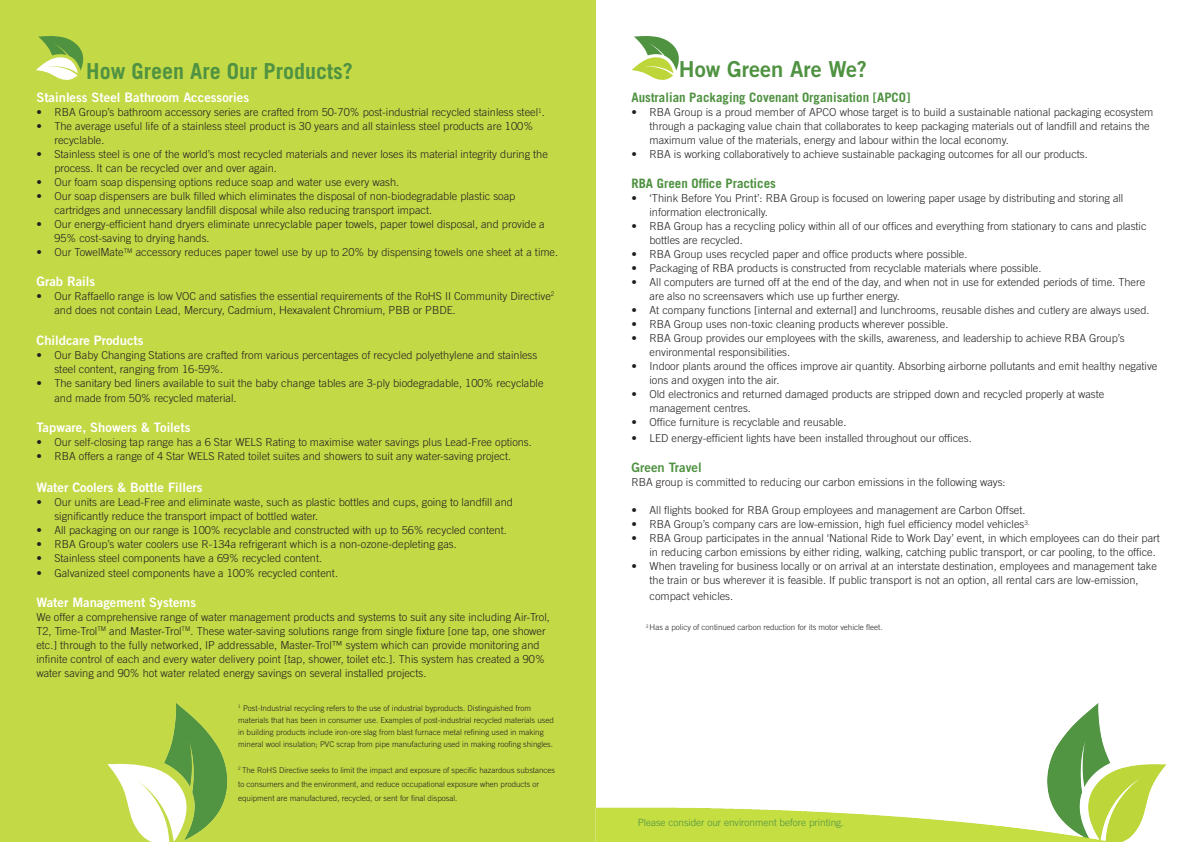
<style>
.page{position:relative;width:1191px;height:842px;background:#fff}
.page>*{position:absolute;margin:0;border:0;box-sizing:border-box;transform-origin:0 0}
.t1{font:700 22px "Trade Gothic LT Std";color:#4f9241}
.t2{font:22px "Trade Gothic LT Std Bd 2";color:#4f9241}
.t3{font:13px "Trade Gothic LT Std Bd 2";color:#fff}
.t4{font:700 13px "Trade Gothic LT Std";color:#4f9241}
.t5{font:13px "Trade Gothic LT Std Bd 2";color:#4f9241}
.t6{font:300 11px/14px "Trade Gothic LT Std";color:#231f20}
.t7{font:300 10px "Trade Gothic LT Std";color:#4c9241}
.t8{font:300 8px/12px "Trade Gothic LT Std";color:#231f20}
</style>
<div class="page">
<div style="left:0;top:1px;width:596px;height:841px;background:#c4d946"></div>
<img style="left:107px;top:703px;width:1060px;height:139px">
<svg style="left:631px;top:36px;width:48px;height:44px"></svg>
<svg style="left:36px;top:36px;width:47px;height:44px"></svg>
<p class="t1" style="left:86px;top:58px;width:268px">How Green Are Our Products?</p>
<p class="t3" style="left:36px;top:90px;width:214px">Stainless Steel Bathroom Accessories</p>
<p class="t6" style="left:36px;top:105px;width:510px">• RBA Group’s bathroom accessory series are crafted from 50-70% post-industrial recycled stainless steel<sup>1</sup>.</p>
<p class="t6" style="left:54px;top:119px;width:480px;text-indent:-18px">• The average useful life of a stainless steel product is 30 years and all stainless steel products are 100% recyclable.</p>
<p class="t6" style="left:54px;top:147px;width:495px;text-indent:-18px">• Stainless steel is one of the world’s most recycled materials and never loses its material integrity during the process. It can be recycled over and over again.</p>
<p class="t6" style="left:36px;top:175px;width:364px">• Our foam soap dispensing options reduce soap and water use every wash.</p>
<p class="t6" style="left:54px;top:189px;width:462px;text-indent:-18px">• Our soap dispensers are bulk filled which eliminates the disposal of non-biodegradable plastic soap cartridges and unnecessary landfill disposal while also reducing transport impact.</p>
<p class="t6" style="left:54px;top:217px;width:492px;text-indent:-18px">• Our energy-efficient hand dryers eliminate unrecyclable paper towels, paper towel disposal, and provide a<br>95% cost-saving to drying hands.</p>
<p class="t6" style="left:36px;top:245px;width:523px">• Our TowelMate<sup>TM</sup> accessory reduces paper towel use by up to 20% by dispensing towels one sheet at a time.</p>
<p class="t3" style="left:36px;top:273px;width:60px">Grab Rails</p>
<p class="t6" style="left:54px;top:289px;width:501px;text-indent:-18px">• Our Raffaello range is low VOC and satisfies the essential requirements of the RoHS II Community Directive<sup>2 </sup>and does not contain Lead, Mercury, Cadmium, Hexavalent Chromium, PBB or PBDE.</p>
<p class="t3" style="left:36px;top:332px;width:109px">Childcare Products</p>
<p class="t6" style="left:54px;top:348px;width:484px;text-indent:-18px">• Our Baby Changing Stations are crafted from various percentages of recycled polyethylene and stainless steel content, ranging from 16-59%.</p>
<p class="t6" style="left:54px;top:376px;width:490px;line-height:14.4px;text-indent:-18px">• The sanitary bed liners available to suit the baby change tables are 3-ply biodegradable, 100% recyclable and made from 50% recycled material.</p>
<p class="t3" style="left:36px;top:419px;width:156px">Tapware, Showers &amp; Toilets</p>
<p class="t6" style="left:36px;top:435px;width:497px">• Our self-closing tap range has a 6 Star WELS Rating to maximise water savings plus Lead-Free options.</p>
<p class="t6" style="left:36px;top:449px;width:476px">• RBA offers a range of 4 Star WELS Rated toilet suites and showers to suit any water-saving project.</p>
<p class="t3" style="left:36px;top:480px;width:168px">Water Coolers &amp; Bottle Fillers</p>
<p class="t6" style="left:54px;top:495px;width:460px;text-indent:-18px">• Our units are Lead-Free and eliminate waste, such as plastic bottles and cups, going to landfill and significantly reduce the transport impact of bottled water.</p>
<p class="t6" style="left:36px;top:523px;width:472px">• All packaging on our range is 100% recyclable and constructed with up to 56% recycled content.</p>
<p class="t6" style="left:36px;top:537px;width:422px">• RBA Group’s water coolers use R-134a refrigerant which is a non-ozone-depleting gas.</p>
<p class="t6" style="left:36px;top:551px;width:287px">• Stainless steel components have a 69% recycled content.</p>
<p class="t6" style="left:36px;top:566px;width:303px">• Galvanized steel components have a 100% recycled content.</p>
<p class="t3" style="left:36px;top:594px;width:161px">Water Management Systems</p>
<p class="t6" style="left:36px;top:610px;width:515px">We offer a comprehensive range of water management products and systems to suit any site including Air-Trol, T2, Time-Trol<sup>TM</sup> and Master-Trol<sup>TM</sup>. These water-saving solutions range from single fixture [one tap, one shower etc.] through to the fully networked, IP addressable, Master-Trol™ system which can provide monitoring and infinite control of each and every water delivery point [tap, shower, toilet etc.]. This system has created a 90% water saving and 90% hot water related energy savings on several installed projects.</p>
<p class="t8" style="left:238px;top:702px;width:317px"><sup>1</sup> Post-Industrial recycling refers to the use of industrial byproducts. Distinguished from materials that has been in consumer use. Examples of post-industrial recycled materials used in building products include iron-ore slag from blast furnace metal refining used in making mineral wool insulation; PVC scrap from pipe manufacturing used in making roofing shingles.</p>
<p class="t8" style="left:238px;top:763px;width:318px;line-height:14px"><sup>2</sup> The RoHS Directive seeks to limit the impact and exposure of specific hazardous substances to consumers and the environment, and reduce occupational exposure when products or equipment are manufactured, recycled, or sent for final disposal.</p>
<p class="t2" style="left:679px;top:55px;width:189px">How Green Are We?</p>
<p class="t4" style="left:631px;top:89px;width:280px">Australian Packaging Covenant Organisation [APCO]</p>
<p class="t6" style="left:649px;top:105px;width:505px;text-indent:-18px">• RBA Group is a proud member of APCO whose target is to build a sustainable national packaging ecosystem through a packaging value chain that collaborates to keep packaging materials out of landfill and retains the maximum value of the materials, energy and labour within the local economy.</p>
<p class="t6" style="left:631px;top:147px;width:458px">• RBA is working collaboratively to achieve sustainable packaging outcomes for all our products.</p>
<p class="t4" style="left:631px;top:176px;width:146px">RBA Green Office Practices</p>
<p class="t6" style="left:649px;top:191px;width:475px;text-indent:-18px">• ‘Think Before You Print’: RBA Group is focused on lowering paper usage by distributing and storing all information electronically.</p>
<p class="t6" style="left:649px;top:219px;width:498px;text-indent:-18px">• RBA Group has a recycling policy within all of our offices and everything from stationary to cans and plastic bottles are recycled.</p>
<p class="t6" style="left:631px;top:247px;width:337px">• RBA Group uses recycled paper and office products where possible.</p>
<p class="t6" style="left:631px;top:261px;width:411px">• Packaging of RBA products is constructed from recyclable materials where possible.</p>
<p class="t6" style="left:649px;top:275px;width:497px;text-indent:-18px">• All computers are turned off at the end of the day, and when not in use for extended periods of time. There are also no screensavers which use up further energy.</p>
<p class="t6" style="left:631px;top:303px;width:519px">• At company functions [internal and external] and lunchrooms, reusable dishes and cutlery are always used.</p>
<p class="t6" style="left:631px;top:317px;width:318px">• RBA Group uses non-toxic cleaning products wherever possible.</p>
<p class="t6" style="left:649px;top:331px;width:477px;text-indent:-18px">• RBA Group provides our employees with the skills, awareness, and leadership to achieve RBA Group’s environmental responsibilities.</p>
<p class="t6" style="left:649px;top:359px;width:509px;text-indent:-18px">• Indoor plants around the offices improve air quantity. Absorbing airborne pollutants and emit healthy negative ions and oxygen into the air.</p>
<p class="t6" style="left:649px;top:387px;width:456px;text-indent:-18px">• Old electronics and returned damaged products are stripped down and recycled properly at waste management centres.</p>
<p class="t6" style="left:631px;top:415px;width:216px">• Office furniture is recyclable and reusable.</p>
<p class="t6" style="left:631px;top:431px;width:342px">• LED energy-efficient lights have been installed throughout our offices.</p>
<p class="t5" style="left:631px;top:460px;width:72px">Green Travel</p>
<p class="t6" style="left:631px;top:475px;width:376px">RBA group is committed to reducing our carbon emissions in the following ways:</p>
<p class="t6" style="left:631px;top:503px;width:395px">• All flights booked for RBA Group employees and management are Carbon Offset.</p>
<p class="t6" style="left:631px;top:517px;width:400px">• RBA Group’s company cars are low-emission, high fuel efficiency model vehicles<sup>3.</sup></p>
<p class="t6" style="left:649px;top:531px;width:512px;text-indent:-18px">• RBA Group participates in the annual ‘National Ride to Work Day’ event, in which employees can do their part in reducing carbon emissions by either riding, walking, catching public transport, or car pooling, to the office.</p>
<p class="t6" style="left:631px;top:559px;width:527px;text-align:center">• When traveling for business locally or on arrival at an interstate destination, employees and management take the train or bus wherever it is feasible. If public transport is not an option, all rental cars are low-emission,</p>
<p class="t6" style="left:649px;top:589px;width:85px">compact vehicles.</p>
<p class="t8" style="left:645px;top:621px;width:238px"><sup>3</sup> Has a policy of continued carbon reduction for its motor vehicle fleet.</p>
<p class="t7" style="left:638px;top:817px;width:208px">Please consider our environment before printing.</p>
</div>
